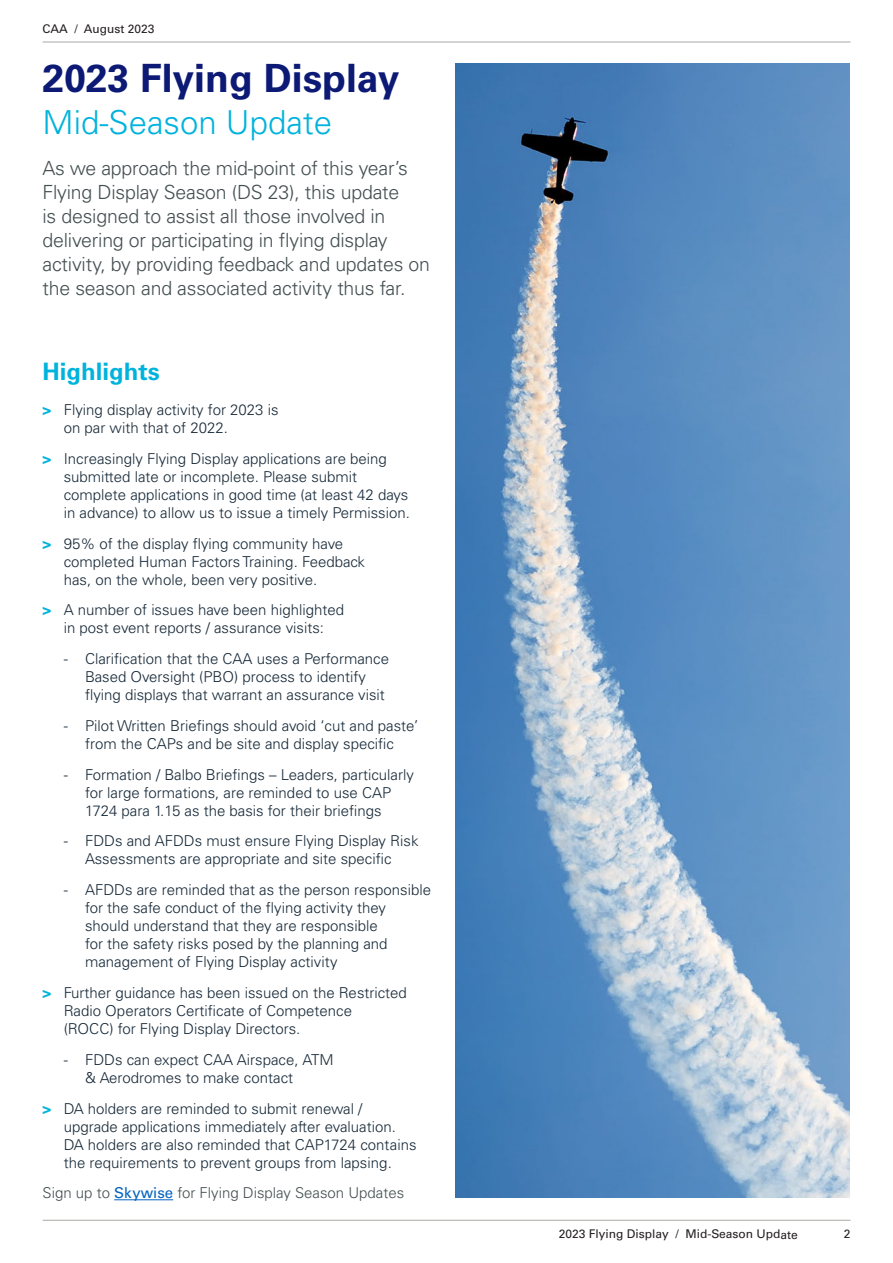
<style>
.page{position:relative;width:893px;height:1263px;background:#fff}
.page>*{position:absolute;margin:0;border:0;box-sizing:border-box;transform-origin:0 0}
.Main_Heading{font:700 39px "Univers LT Std";color:#0c1975}
.Main_Heading_Sub{font:300 33px "Univers LT Std";color:#00b3dc}
.Sub_Head_03{font:700 24px "Univers LT Std";color:#00b3dc}
.Main_Heding_Intro{font:300 19.5px/24px "Univers LT Std";letter-spacing:-.01em;color:#444f51}
.t1{font:300 15px/18px "Univers LT Std";color:#172938}
.Body_copy{font:300 15px "Univers LT Std";color:#444f51}
.t2{font:12px "Univers LT Std";letter-spacing:-.005em;color:#231f20}
.s1{font-weight:700;color:#00b3dc}
.s2{font-weight:400;color:#0563c1}
</style>
<div class="page">
<hr style="left:43px;top:1220px;width:807px;height:1px;background:#adafaa">
<hr style="left:43px;top:41px;width:807px;height:2px;background:#adafaa">
<hr style="left:114px;top:1199px;width:59px;height:1px;background:#0563c1">
<img style="left:455px;top:64px;width:395px;height:1133px">
<p class="t2" style="left:43px;top:22px;width:114px">CAA / August 2023</p>
<p class="Main_Heading" style="left:43px;top:55px;width:358px">2023 Flying Display</p>
<p class="Main_Heading_Sub" style="left:43px;top:102px;width:291px">Mid-Season Update</p>
<p class="Main_Heding_Intro" style="left:43px;top:156px;width:389px">As we approach the mid-point of this year’s Flying Display Season (DS 23), this update<br>is designed to assist all those involved in delivering or participating in flying display activity, by providing feedback and updates on the season and associated activity thus far.</p>
<p class="Sub_Head_03" style="left:43px;top:358px;width:119px">Highlights</p>
<p class="t1" style="left:64px;top:401px;width:216px;text-indent:-21px"><span class="s1">&gt;</span> Flying display activity for 2023 is on par with that of 2022.</p>
<p class="t1" style="left:64px;top:450px;width:348px;text-indent:-21px"><span class="s1">&gt;</span> Increasingly Flying Display applications are being submitted late or incomplete. Please submit complete applications in good time (at least 42 days in advance) to allow us to issue a timely Permission.</p>
<p class="t1" style="left:64px;top:534px;width:303px;text-indent:-21px"><span class="s1">&gt;</span> 95% of the display flying community have completed Human Factors Training. Feedback has, on the whole, been very positive.</p>
<p class="t1" style="left:43px;top:601px;width:303px;text-align:center"><span class="s1">&gt;</span> A number of issues have been highlighted in post event reports / assurance visits:</p>
<p class="t1" style="left:85px;top:650px;width:305px;text-indent:-21px">- Clarification that the CAA uses a Performance<br>Based Oversight (PBO) process to identify flying displays that warrant an assurance visit</p>
<p class="t1" style="left:64px;top:717px;width:356px;text-align:center">- Pilot Written Briefings should avoid ‘cut and paste’ from the CAPs and be site and display specific</p>
<p class="t1" style="left:85px;top:765px;width:330px;text-indent:-21px">- Formation / Balbo Briefings – Leaders, particularly for large formations, are reminded to use CAP<br>1724 para 1.15 as the basis for their briefings</p>
<p class="t1" style="left:64px;top:832px;width:356px;text-align:center">- FDDs and AFDDs must ensure Flying Display Risk<br>Assessments are appropriate and site specific</p>
<p class="t1" style="left:85px;top:881px;width:347px;text-indent:-21px">- AFDDs are reminded that as the person responsible for the safe conduct of the flying activity they should understand that they are responsible<br>for the safety risks posed by the planning and management of Flying Display activity</p>
<p class="t1" style="left:64px;top:984px;width:345px;text-indent:-21px"><span class="s1">&gt;</span> Further guidance has been issued on the Restricted<br>Radio Operators Certificate of Competence<br>(ROCC) for Flying Display Directors.</p>
<p class="t1" style="left:85px;top:1050px;width:250px;text-indent:-21px">- FDDs can expect CAA Airspace, ATM &amp; Aerodromes to make contact</p>
<p class="t1" style="left:64px;top:1099px;width:354px;text-indent:-21px"><span class="s1">&gt;</span> DA holders are reminded to submit renewal / upgrade applications immediately after evaluation.<br>DA holders are also reminded that CAP1724 contains the requirements to prevent groups from lapsing.</p>
<p class="Body_copy" style="left:43px;top:1184px;width:363px">Sign up to <span class="s2">Skywise</span> for Flying Display Season Updates</p>
<p class="t2" style="left:559px;top:1227px;width:241px">2023 Flying Display / Mid-Season Update</p>
<p class="t2" style="left:844px;top:1226px;width:8px">2</p>
</div>
